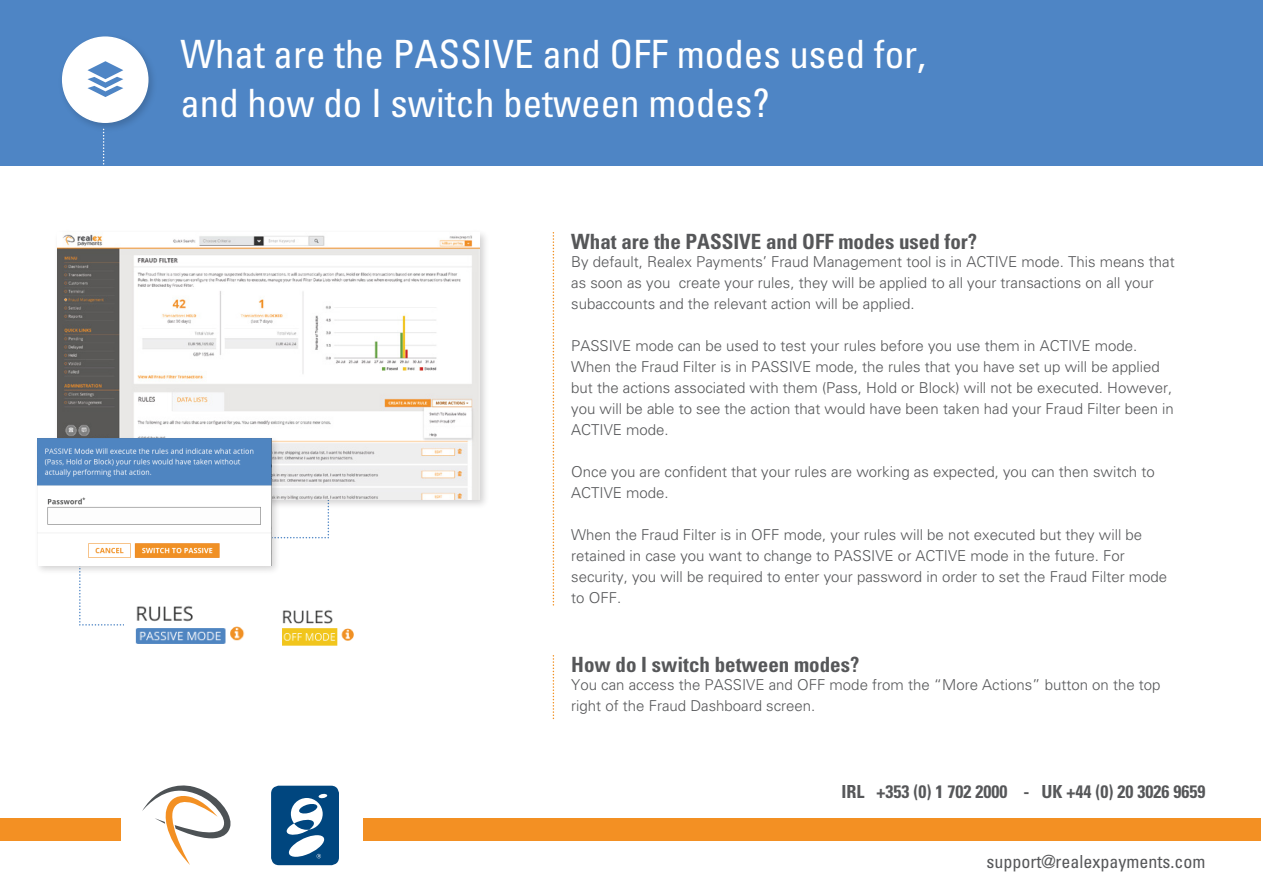
<style>
.page{position:relative;width:1263px;height:893px;background:#fff}
.page>*{position:absolute;margin:0;border:0;box-sizing:border-box;transform-origin:0 0}
.t1{font:condensed 39px/49.5px "Univers LT Pro";color:#fff}
.t2{font:700 condensed 21px "Univers LT Pro";color:#565759}
.t3{font:700 condensed 18px "Univers LT Pro";color:#565759}
.t4{font:condensed 18px "Univers LT Pro";color:#565759}
.t5{font:300 15px/21px "Univers LT Pro 45";color:#565759}
</style>
<div class="page">
<div style="left:363px;top:818px;width:898px;height:22px;background:#f39023"></div>
<div style="left:0;top:818px;width:121px;height:22px;background:#f39023"></div>
<svg style="left:142px;top:785px;width:89px;height:80px"></svg>
<div style="left:271px;top:786px;width:68px;height:79px;background:#00467f;border-radius:8px"></div>
<svg style="left:287px;top:794px;width:40px;height:64px"></svg>
<svg style="left:553px;top:233px;width:1px;height:373px"></svg>
<svg style="left:553px;top:656px;width:1px;height:64px"></svg>
<div style="left:0;top:0;width:1263px;height:165px;background:#4e85c5"></div>
<svg style="left:103px;top:135px;width:1px;height:31px"></svg>
<img style="left:62px;top:37px;width:91px;height:97px">
<div style="left:63px;top:37px;width:85px;height:85px;background:#fff;border-radius:50%"></div>
<div style="left:62px;top:36px;width:86px;height:87px;border:2px solid #fff;border-radius:50%"></div>
<img style="left:57px;top:233px;width:423px;height:266px">
<svg style="left:88px;top:61px;width:35px;height:36px"></svg>
<svg style="left:79px;top:591px;width:45px;height:35px"></svg>
<svg style="left:296px;top:478px;width:33px;height:60px"></svg>
<img style="left:135px;top:606px;width:110px;height:38px">
<img style="left:37px;top:425px;width:259px;height:166px">
<img style="left:38px;top:439px;width:233px;height:126px">
<img style="left:282px;top:610px;width:72px;height:36px">
<h1 class="t1" style="left:180px;top:28px;width:747px">What are the PASSIVE and OFF modes used for, and how do I switch between modes?</h1>
<h2 class="t2" style="left:571px;top:228px;width:407px">What are the PASSIVE and OFF modes used for?</h2>
<p class="t5" style="left:571px;top:251px;width:605px">By default, Realex Payments’ Fraud Management tool is in ACTIVE mode. This means that as soon as you create your rules, they will be applied to all your transactions on all your subaccounts and the relevant action will be applied.</p>
<p class="t5" style="left:571px;top:335px;width:604px">PASSIVE mode can be used to test your rules before you use them in ACTIVE mode.<br>When the Fraud Filter is in PASSIVE mode, the rules that you have set up will be applied but the actions associated with them (Pass, Hold or Block) will not be executed. However, you will be able to see the action that would have been taken had your Fraud Filter been in ACTIVE mode.</p>
<p class="t5" style="left:571px;top:461px;width:585px">Once you are confident that your rules are working as expected, you can then switch to<br>ACTIVE mode.</p>
<p class="t5" style="left:571px;top:524px;width:598px">When the Fraud Filter is in OFF mode, your rules will be not executed but they will be retained in case you want to change to PASSIVE or ACTIVE mode in the future. For security, you will be required to enter your password in order to set the Fraud Filter mode to OFF.</p>
<h2 class="t2" style="left:571px;top:651px;width:290px">How do I switch between modes?</h2>
<p class="t5" style="left:571px;top:674px;width:591px">You can access the PASSIVE and OFF mode from the “More Actions” button on the top right of the Fraud Dashboard screen.</p>
<p class="t3" style="left:842px;top:781px;width:365px">IRL +353 (0) 1 702 2000 - UK +44 (0) 20 3026 9659</p>
<p class="t4" style="left:986px;top:850px;width:221px">support@realexpayments.com</p>
</div>
